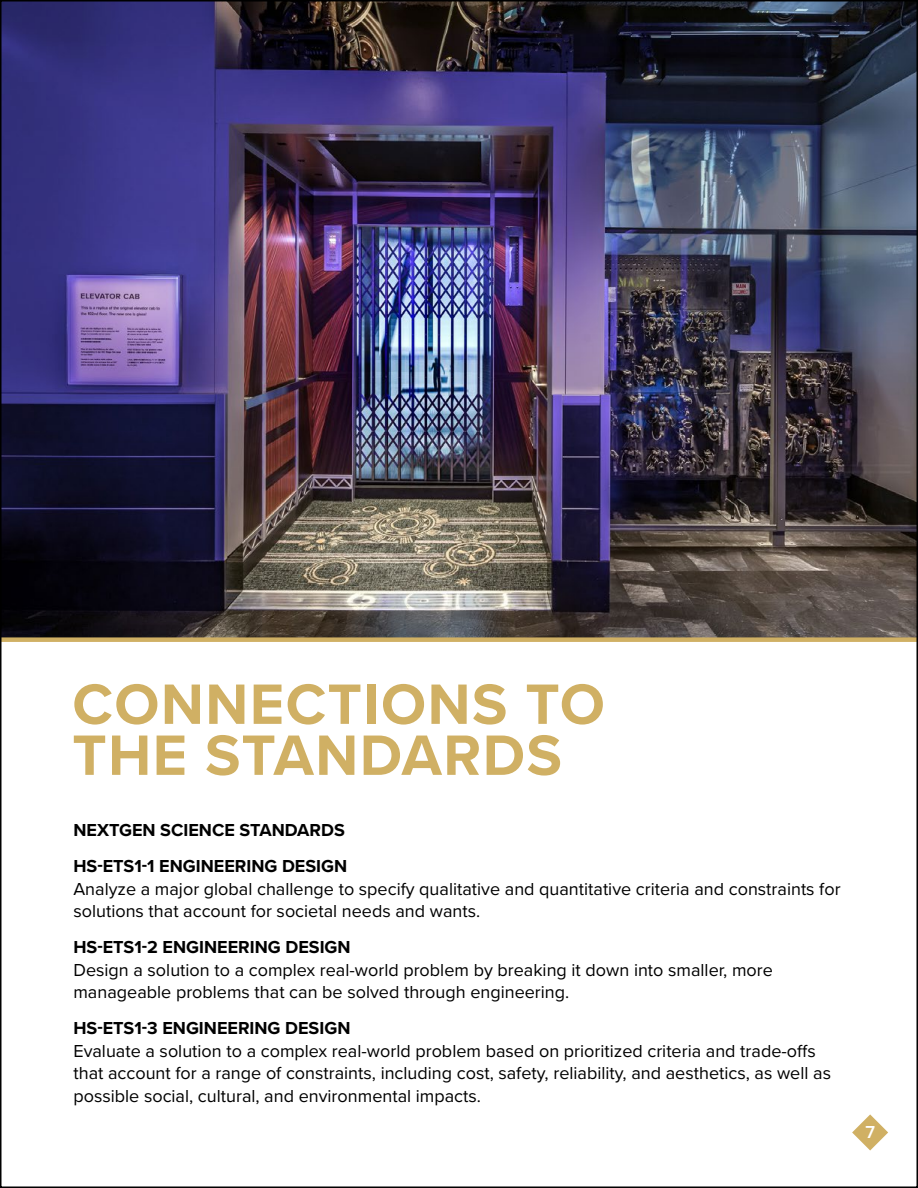
<style>
.page{position:relative;width:918px;height:1188px;background:#fff}
.page>*{position:absolute;margin:0;border:0;box-sizing:border-box;transform-origin:0 0}
.t1{font:700 58.95px/51px "Proxima Nova";letter-spacing:.025em;color:#d0b064}
.t2{font:18px/22.5px "Proxima Nova";color:#000}
.t3{font:700 18px/36px "Proxima Nova";color:#000}
.t4{font:600 18px "Proxima Nova";color:#fff}
</style>
<div class="page">
<svg style="left:852px;top:1114px;width:36px;height:37px"></svg>
<img style="left:3px;top:3px;width:912px;height:634px">
<div style="left:0;top:637px;width:918px;height:5px;background:#d0b064"></div>
<h1 class="t1" style="left:72px;top:677px;width:534px">CONNECTIONS TO<br>THE STANDARDS</h1>
<p class="t3" style="left:73px;top:812px;width:275px">NEXTGEN SCIENCE STANDARDS<br>HS-ETS1-1 ENGINEERING DESIGN</p>
<p class="t2" style="left:73px;top:877px;width:769px">Analyze a major global challenge to specify qualitative and quantitative criteria and constraints for solutions that account for societal needs and wants.</p>
<p class="t3" style="left:73px;top:929px;width:279px">HS-ETS1-2 ENGINEERING DESIGN</p>
<p class="t2" style="left:73px;top:958px;width:701px">Design a solution to a complex real-world problem by breaking it down into smaller, more manageable problems that can be solved through engineering.</p>
<p class="t3" style="left:73px;top:1010px;width:279px">HS-ETS1-3 ENGINEERING DESIGN</p>
<p class="t2" style="left:73px;top:1039px;width:759px">Evaluate a solution to a complex real-world problem based on prioritized criteria and trade-offs that account for a range of constraints, including cost, safety, reliability, and aesthetics, as well as possible social, cultural, and environmental impacts.</p>
<p class="t4" style="left:865px;top:1118px;width:11px">7</p>
</div>
